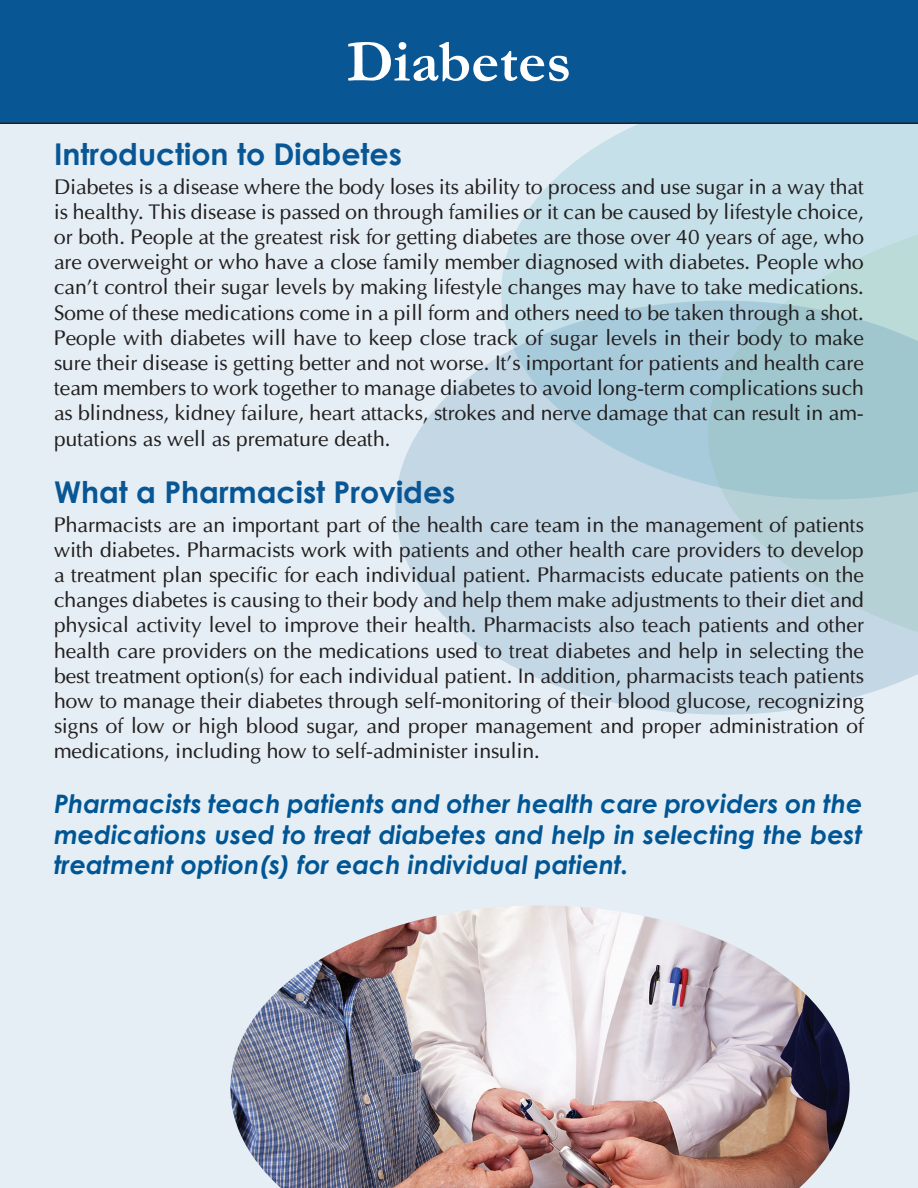
<style>
.page{position:relative;width:918px;height:1188px;background:#e4eef4}
.page>*{position:absolute;margin:0;border:0;box-sizing:border-box;transform-origin:0 0}
.t1{font:700 60px "Garamond";color:#fff}
.t2{font:700 30px "Century Gothic";color:#095695}
.t3{font:italic 700 25.5px/30.6px "Century Gothic";color:#005594;text-align:justify}
.t4{font:21px/25.2px "Optima";color:#231f20;text-align:justify}
</style>
<div class="page">
<svg style="left:501px;top:124px;width:417px;height:177px;background:#c9e1ea"></svg>
<svg style="left:708px;top:193px;width:210px;height:108px;background:#c2dee5"></svg>
<svg style="left:395px;top:301px;width:523px;height:414px;background:#bdd5e0"></svg>
<div style="left:0;top:0;width:918px;height:124px;background:#095695"></div>
<img style="left:230px;top:905px;width:620px;height:283px">
<h1 class="t1" style="left:347px;top:21px;width:226px">Diabetes</h1>
<h2 class="t2" style="left:54px;top:131px;width:349px">Introduction to Diabetes</h2>
<p class="t4" style="left:54px;top:174px;width:812px">Diabetes is a disease where the body loses its ability to process and use sugar in a way that is healthy. This disease is passed on through families or it can be caused by lifestyle choice, or both. People at the greatest risk for getting diabetes are those over 40 years of age, who are overweight or who have a close family member diagnosed with diabetes. People who can’t control their sugar levels by making lifestyle changes may have to take medications.<br>Some of these medications come in a pill form and others need to be taken through a shot.<br>People with diabetes will have to keep close track of sugar levels in their body to make sure their disease is getting better and not worse. It’s important for patients and health care team members to work together to manage diabetes to avoid long-term complications such as blindness, kidney failure, heart attacks, strokes and nerve damage that can result in am&shy;putations as well as premature death.</p>
<h2 class="t2" style="left:54px;top:469px;width:403px">What a Pharmacist Provides</h2>
<p class="t4" style="left:54px;top:512px;width:812px">Pharmacists are an important part of the health care team in the management of patients with diabetes. Pharmacists work with patients and other health care providers to develop a treatment plan specific for each individual patient. Pharmacists educate patients on the changes diabetes is causing to their body and help them make adjustments to their diet and physical activity level to improve their health. Pharmacists also teach patients and other health care providers on the medications used to treat diabetes and help in selecting the best treatment option(s) for each individual patient. In addition, pharmacists teach patients how to manage their diabetes through self-monitoring of their blood glucose, recognizing signs of low or high blood sugar, and proper management and proper administration of medications, including how to self-administer insulin.</p>
<p class="t3" style="left:54px;top:787px;width:810px">Pharmacists teach patients and other health care providers on the medications used to treat diabetes and help in selecting the best treatment option(s) for each individual patient.</p>
</div>
